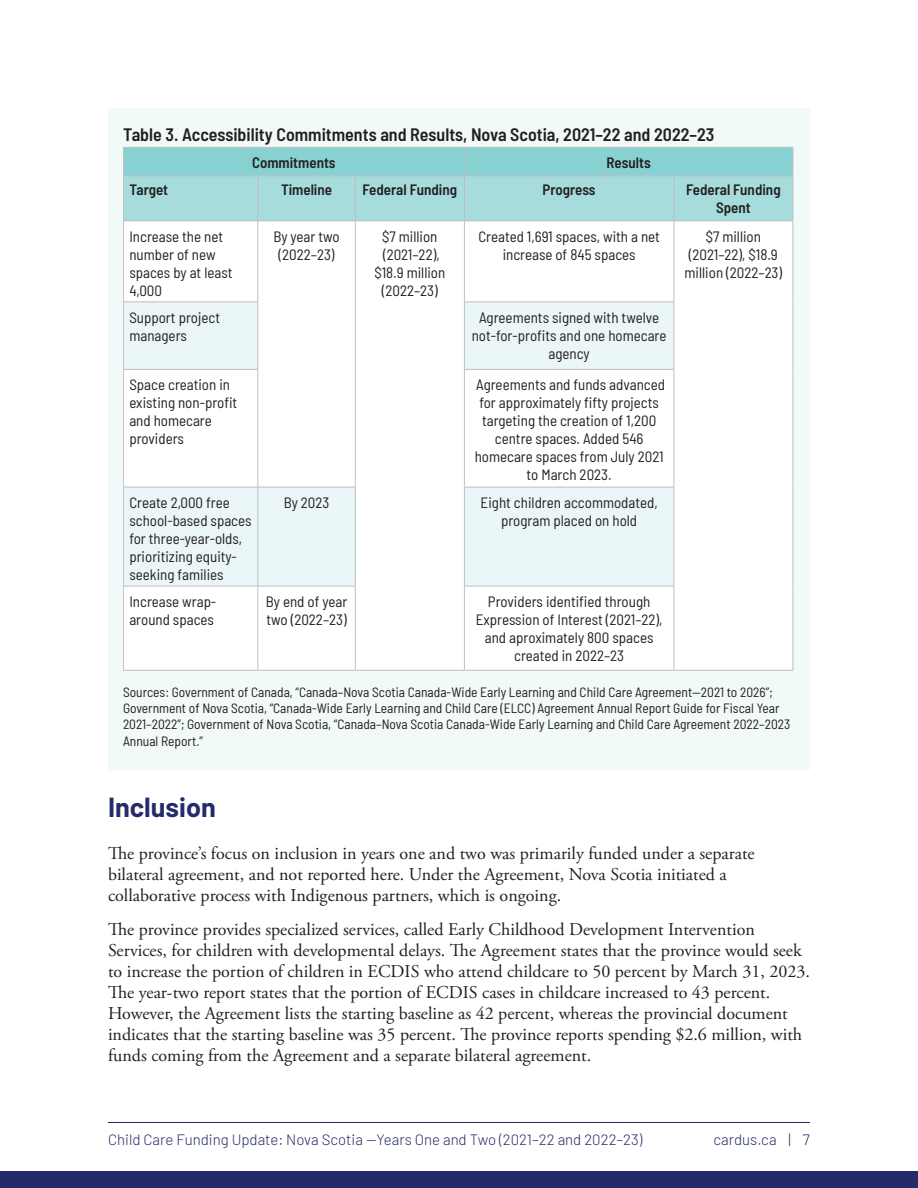
<style>
.page{position:relative;width:918px;height:1188px;background:#fff}
.page>*{position:absolute;margin:0;border:0;box-sizing:border-box;transform-origin:0 0}
.Heading_1_-_no_bar{font:700 27px "Barlow";color:#252b69}
.t1{font:18px/21px "Adobe Garamond Pro";color:#231f20}
.Table_Title{font:600 semi-condensed 18px "Barlow";color:#231f20}
.Table__all_middle_cells{font:semi-condensed 15px/18px "Barlow";color:#231f20;text-align:center}
.Table__Left_Column{font:semi-condensed 15px/18px "Barlow";color:#231f20}
.t2{font:300 15px "Barlow";color:#252b69}
.Table__Subheader__Mid_Cells{font:600 semi-condensed 15px/18px "Barlow";color:#231f20;text-align:center}
.Table__Header__Mid_Cells{font:600 semi-condensed 15px "Barlow";color:#231f20}
.Table__Subheader__Left_Col{font:600 semi-condensed 15px "Barlow";letter-spacing:-.005em;color:#231f20}
.Table_Fig_Source_Note{font:semi-condensed 13.5px/16.2px "Barlow";color:#231f20}
</style>
<div class="page">
<div style="left:0;top:1171px;width:918px;height:17px;background:#252b69"></div>
<hr style="left:108px;top:1122px;width:702px;height:1px;background:#252b69">
<svg style="left:108px;top:108px;width:702px;height:662px"></svg>
<p class="Table_Title" style="left:123px;top:122px;width:593px">Table 3. Accessibility Commitments and Results, Nova Scotia, 2021–22 and 2022–23</p>
<p class="Table__Header__Mid_Cells" style="left:252px;top:151px;width:85px">Commitments</p>
<p class="Table__Header__Mid_Cells" style="left:607px;top:151px;width:46px">Results</p>
<p class="Table__Subheader__Left_Col" style="left:129px;top:179px;width:40px">Target</p>
<p class="Table__Subheader__Mid_Cells" style="left:281px;top:180px;width:53px">Timeline</p>
<p class="Table__Subheader__Mid_Cells" style="left:363px;top:180px;width:96px">Federal Funding</p>
<p class="Table__Subheader__Mid_Cells" style="left:543px;top:180px;width:55px">Progress</p>
<p class="Table__Subheader__Mid_Cells" style="left:686px;top:180px;width:96px">Federal Funding<br>Spent</p>
<p class="Table__Left_Column" style="left:129px;top:226px;width:105px">Increase the net number of new spaces by at least<br>4,000</p>
<p class="Table__all_middle_cells" style="left:273px;top:226px;width:68px">By year two (2022–23)</p>
<p class="Table__all_middle_cells" style="left:374px;top:226px;width:72px">$7 million (2021–22), $18.9 million (2022–23)</p>
<p class="Table__all_middle_cells" style="left:478px;top:226px;width:183px">Created 1,691 spaces, with a net increase of 845 spaces</p>
<p class="Table__all_middle_cells" style="left:685px;top:226px;width:99px">$7 million (2021–22), $18.9 million (2022–23)</p>
<p class="Table__Left_Column" style="left:129px;top:307px;width:92px">Support project managers</p>
<p class="Table__all_middle_cells" style="left:472px;top:307px;width:196px">Agreements signed with twelve not-for-profits and one homecare agency</p>
<p class="Table__Left_Column" style="left:129px;top:375px;width:109px">Space creation in existing non-profit and homecare providers</p>
<p class="Table__all_middle_cells" style="left:475px;top:375px;width:192px">Agreements and funds advanced for approximately fifty projects targeting the creation of 1,200 centre spaces. Added 546 homecare spaces from July 2021 to March 2023.</p>
<p class="Table__Left_Column" style="left:129px;top:493px;width:124px">Create 2,000 free school-based spaces for three-year-olds, prioritizing equity&shy;seeking families</p>
<p class="Table__all_middle_cells" style="left:284px;top:493px;width:47px">By 2023</p>
<p class="Table__all_middle_cells" style="left:481px;top:493px;width:178px">Eight children accommodated, program placed on hold</p>
<p class="Table__Left_Column" style="left:129px;top:592px;width:88px">Increase wrap&shy;around spaces</p>
<p class="Table__all_middle_cells" style="left:266px;top:592px;width:83px;text-align:left">By end of year two (2022–23)</p>
<p class="Table__all_middle_cells" style="left:476px;top:592px;width:188px">Providers identified through<br>Expression of Interest (2021–22), and aproximately 800 spaces created in 2022–23</p>
<p class="Table_Fig_Source_Note" style="left:123px;top:683px;width:669px">Sources: Government of Canada, “Canada–Nova Scotia Canada-Wide Early Learning and Child Care Agreement—2021 to 2026”; Government of Nova Scotia, “Canada-Wide Early Learning and Child Care (ELCC) Agreement Annual Report Guide for Fiscal Year 2021–2022”; Government of Nova Scotia, “Canada–Nova Scotia Canada-Wide Early Learning and Child Care Agreement 2022–2023<br>Annual Report.”</p>
<p class="Heading_1_-_no_bar" style="left:108px;top:788px;width:109px">Inclusion</p>
<p class="t1" style="left:108px;top:843px;width:648px">The province’s focus on inclusion in years one and two was primarily funded under a separate bilateral agreement, and not reported here. Under the Agreement, Nova Scotia initiated a collaborative process with Indigenous partners, which is ongoing.</p>
<p class="t1" style="left:108px;top:919px;width:703px">The province provides specialized services, called Early Childhood Development Intervention Services, for children with developmental delays. The Agreement states that the province would seek to increase the portion of children in ECDIS who attend childcare to 50 percent by March 31, 2023.<br>The year-two report states that the portion of ECDIS cases in childcare increased to 43 percent.<br>However, the Agreement lists the starting baseline as 42 percent, whereas the provincial document indicates that the starting baseline was 35 percent. The province reports spending $2.6 million, with funds coming from the Agreement and a separate bilateral agreement.</p>
<p class="t2" style="left:108px;top:1129px;width:536px">Child Care Funding Update: Nova Scotia —Years One and Two (2021–22 and 2022–23)</p>
<p class="t2" style="left:714px;top:1129px;width:98px">cardus.ca | 7</p>
</div>
